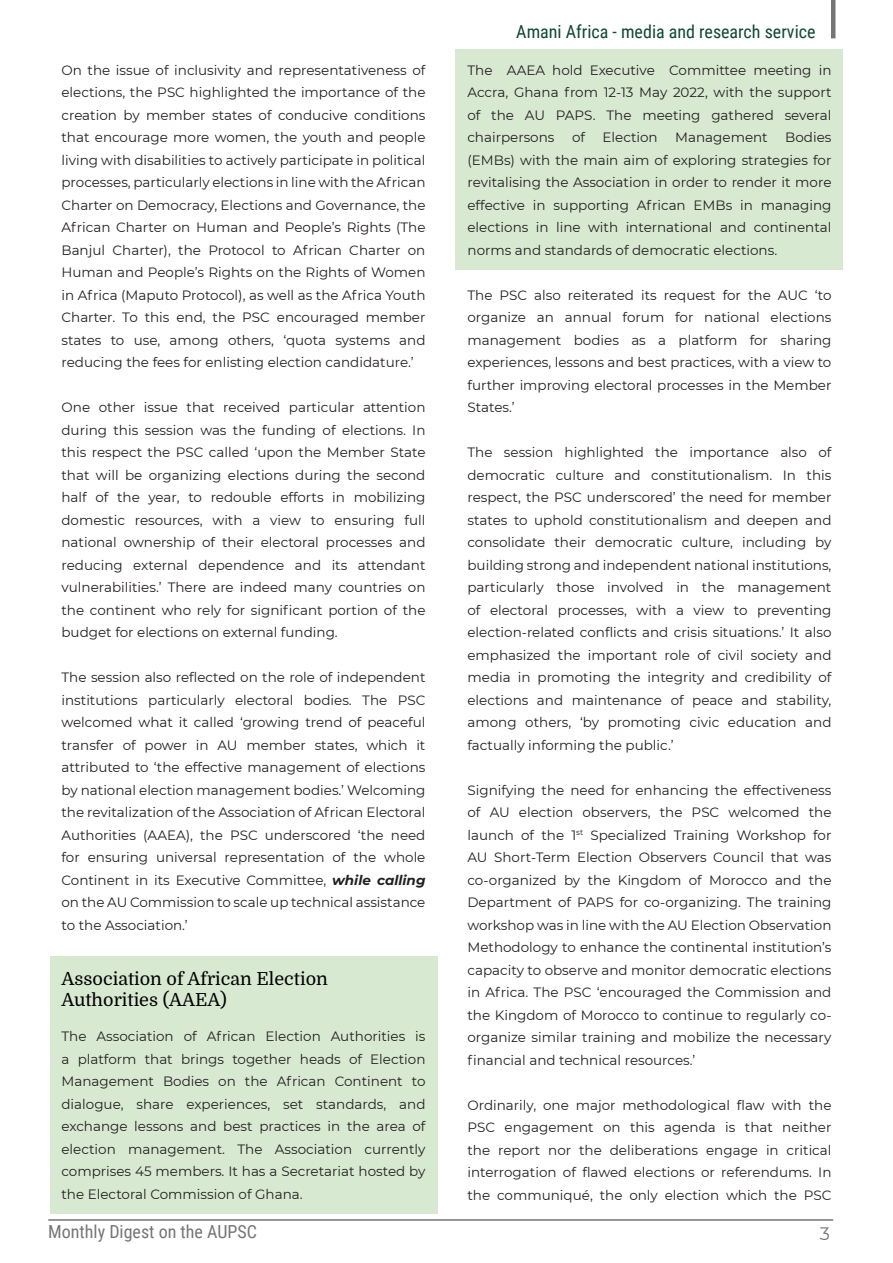
<style>
.page{position:relative;width:893px;height:1263px;background:#fff}
.page>*{position:absolute;margin:0;border:0;box-sizing:border-box;transform-origin:0 0}
.t1{font:18px/21.6px "Domine";color:#000}
.t2{font:18px "Roboto Condensed";color:#0f492f}
.t3{font:18px "Roboto Condensed";color:#767575}
.t4{font:18px "Montserrat";color:#767575}
.t5{font:13.5px/22.5px "Montserrat";color:#231f20;text-align:justify}
.s1{font-weight:700;font-style:italic}
</style>
<div class="page">
<hr style="left:831px;top:0;width:4px;height:38px;background:#767575">
<hr style="left:48px;top:1219px;width:785px;height:2px;background:#767575">
<div style="left:50px;top:957px;width:387px;height:44px;background:#d8e9d2"></div>
<div style="left:50px;top:978px;width:387px;height:45px;background:#d8e9d2"></div>
<div style="left:50px;top:1016px;width:387px;height:198px;background:#d8e9d2"></div>
<div style="left:455px;top:50px;width:388px;height:220px;background:#d8e9d2"></div>
<p class="t5" style="left:62px;top:58px;width:365px">On the issue of inclusivity and representativeness of elections, the PSC highlighted the importance of the creation by member states of conducive conditions that encourage more women, the youth and people living with disabilities to actively participate in political processes, particularly elections in line with the African Charter on Democracy, Elections and Governance, the African Charter on Human and People’s Rights (The Banjul Charter), the Protocol to African Charter on Human and People’s Rights on the Rights of Women in Africa (Maputo Protocol), as well as the Africa Youth Charter. To this end, the PSC encouraged member states to use, among others, ‘quota systems and reducing the fees for enlisting election candidature.’</p>
<p class="t5" style="left:62px;top:396px;width:366px">One other issue that received particular attention during this session was the funding of elections. In this respect the PSC called ‘upon the Member State that will be organizing elections during the second half of the year, to redouble efforts in mobilizing domestic resources, with a view to ensuring full national ownership of their electoral processes and reducing external dependence and its attendant vulnerabilities.’ There are indeed many countries on the continent who rely for significant portion of the budget for elections on external funding.</p>
<p class="t5" style="left:62px;top:666px;width:365px">The session also reflected on the role of independent institutions particularly electoral bodies. The PSC welcomed what it called ‘growing trend of peaceful transfer of power in AU member states, which it attributed to ‘the effective management of elections by national election management bodies.’ Welcoming the revitalization of the Association of African Electoral Authorities (AAEA), the PSC underscored ‘the need for ensuring universal representation of the whole Continent in its Executive Committee, <span class="s1">while calling </span>on the AU Commission to scale up technical assistance to the Association.’</p>
<h1 class="t1" style="left:62px;top:968px;width:268px">Association of African Election<br>Authorities (AAEA)</h1>
<p class="t5" style="left:62px;top:1024px;width:365px">The Association of African Election Authorities is a platform that brings together heads of Election Management Bodies on the African Continent to dialogue, share experiences, set standards, and exchange lessons and best practices in the area of election management. The Association currently comprises 45 members. It has a Secretariat hosted by the Electoral Commission of Ghana.</p>
<h1 class="t2" style="left:516px;top:19px;width:301px">Amani Africa - media and research service</h1>
<p class="t5" style="left:467px;top:58px;width:365px">The AAEA hold Executive Committee meeting in Accra, Ghana from 12-13 May 2022, with the support of the AU PAPS. The meeting gathered several chairpersons</p>
<p class="t5" style="left:572px;top:126px;width:15px">of</p>
<p class="t5" style="left:602px;top:126px;width:57px">Election</p>
<p class="t5" style="left:675px;top:126px;width:94px">Management</p>
<p class="t5" style="left:467px;top:126px;width:365px;text-indent:318px">Bodies (EMBs) with the main aim of exploring strategies for revitalising the Association in order to render it more effective in supporting African EMBs in managing elections in line with international and continental norms and standards of democratic elections.</p>
<p class="t5" style="left:467px;top:283px;width:365px">The PSC also reiterated its request for the AUC ‘to organize an annual forum for national elections management bodies as a platform for sharing experiences, lessons and best practices, with a view to further improving electoral processes in the Member States.’</p>
<p class="t5" style="left:467px;top:441px;width:365px">The session highlighted the importance also of democratic culture and constitutionalism. In this respect, the PSC underscored’ the need for member states to uphold constitutionalism and deepen and consolidate their democratic culture, including by building strong and independent national institutions, particularly those involved in the management of electoral processes, with a view to preventing election-related conflicts and crisis situations.’ It also emphasized the important role of civil society and media in promoting the integrity and credibility of elections and maintenance of peace and stability, among others, ‘by promoting civic education and factually informing the public.’</p>
<p class="t5" style="left:467px;top:778px;width:365px">Signifying the need for enhancing the effectiveness of AU election observers, the PSC welcomed the launch of the 1<sup>st</sup> Specialized Training Workshop for AU Short-Term Election Observers Council that was co-organized by the Kingdom of Morocco and the Department of PAPS for co-organizing. The training workshop was in line with the AU Election Observation Methodology to enhance the continental institution’s capacity to observe and monitor democratic elections in Africa. The PSC ‘encouraged the Commission and the Kingdom of Morocco to continue to regularly co&shy;organize similar training and mobilize the necessary financial and technical resources.’</p>
<p class="t5" style="left:467px;top:1093px;width:365px">Ordinarily, one major methodological flaw with the PSC engagement on this agenda is that neither the report nor the deliberations engage in critical interrogation of flawed elections or referendums. In the communiqué, the only election which the PSC</p>
<h1 class="t3" style="left:48px;top:1219px;width:210px">Monthly Digest on the AUPSC</h1>
<h1 class="t4" style="left:820px;top:1221px;width:12px">3</h1>
</div>
